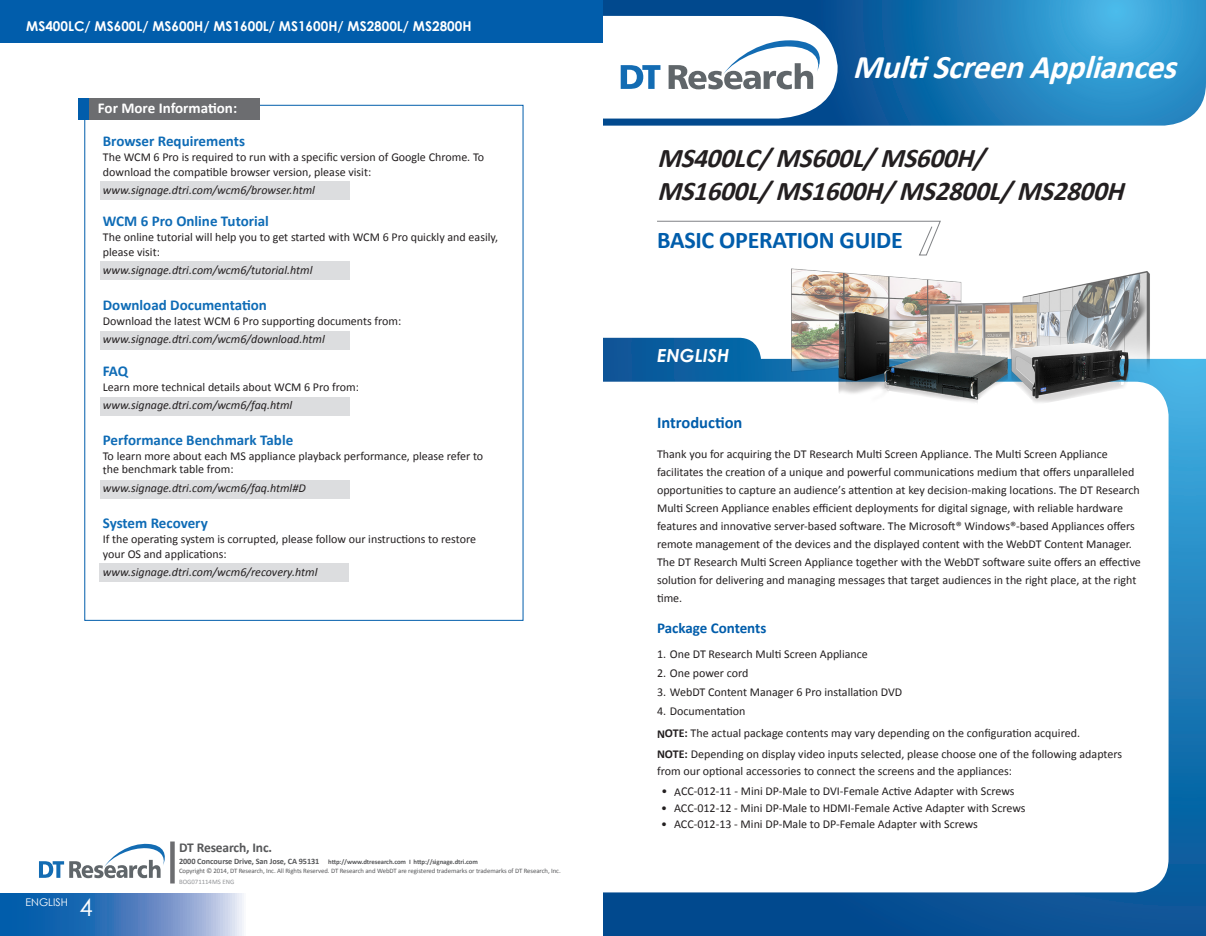
<style>
.page{position:relative;width:1206px;height:936px;background:#fff}
.page>*{position:absolute;margin:0;border:0;box-sizing:border-box;transform-origin:0 0}
.t1{font:italic 700 33px "Calibri";color:#fff}
.t2{font:italic 700 27px/33px "Calibri";color:#231f20}
.t3{font:700 24px "Calibri";letter-spacing:-.01em;color:#015dab}
.t4{font:24px "Century Gothic";color:#fff}
.t5{font:italic 700 18px "Century Gothic";color:#fff}
.t6{font:700 16.5px "Calibri";color:#015dab}
.t7{font:700 15px "Calibri";color:#0f6cb6}
.t8{font:700 15px "Calibri";color:#fff}
.t9{font:700 15px "Calibri";color:#015dab}
.t10{font:700 13.5px "Century Gothic";color:#fff}
.t11{font:700 13.5px "Calibri";letter-spacing:-.01em;color:#57585a}
.t12{font:12px/18px "Calibri";color:#231f20}
.t13{font:italic 12px "Calibri";color:#231f20}
.t14{font:10.5px "Century Gothic";color:#fff}
.t15{font:6.75px/9.3px "Calibri";letter-spacing:-.01em;color:#57585a}
.t16{font:6.75px "Calibri";color:#939598}
.s1{font-weight:700;font-size:8.25px}
.s2{font-weight:700}
</style>
<div class="page">
<div style="left:0;top:0;width:603px;height:43px;background:#015dab"></div>
<svg style="left:0;top:893px;width:244px;height:42px;background:#5186c1"></svg>
<svg style="left:603px;top:337px;width:602px;height:598px"></svg>
<svg style="left:603px;top:0;width:602px;height:126px;background:#217cb8"></svg>
<svg style="left:603px;top:16px;width:234px;height:102px"></svg>
<svg style="left:657px;top:220px;width:284px;height:35px"></svg>
<div style="left:99px;top:563px;width:249px;height:18px;background:#dcdddf"></div>
<div style="left:170px;top:841px;width:5px;height:42px;background:#6c6d70"></div>
<svg style="left:39px;top:843px;width:126px;height:34px"></svg>
<div style="left:100px;top:181px;width:249px;height:18px;background:#dcdddf"></div>
<div style="left:100px;top:261px;width:249px;height:18px;background:#dcdddf"></div>
<div style="left:100px;top:331px;width:249px;height:18px;background:#dcdddf"></div>
<div style="left:100px;top:397px;width:249px;height:18px;background:#dcdddf"></div>
<div style="left:100px;top:480px;width:249px;height:18px;background:#dcdddf"></div>
<div style="left:87px;top:98px;width:172px;height:22px;background:#6c6d70"></div>
<div style="left:78px;top:98px;width:10px;height:22px;background:#015dab"></div>
<img style="left:786px;top:268px;width:367px;height:149px">
<p class="t10" style="left:26px;top:16px;width:446px">MS400LC/ MS600L/ MS600H/ MS1600L/ MS1600H/ MS2800L/ MS2800H</p>
<p class="t8" style="left:98px;top:99px;width:141px">For More Information:</p>
<p class="t7" style="left:103px;top:131px;width:144px">Browser Requirements</p>
<p class="t12" style="left:103px;top:149px;width:383px;line-height:15px">The WCM 6 Pro is required to run with a specific version of Google Chrome. To download the compatible browser version, please visit:</p>
<p class="t13" style="left:103px;top:182px;width:213px">www.signage.dtri.com/wcm6/browser.html</p>
<p class="t7" style="left:103px;top:212px;width:167px">WCM 6 Pro Online Tutorial</p>
<p class="t12" style="left:103px;top:229px;width:396px;line-height:15px">The online tutorial will help you to get started with WCM 6 Pro quickly and easily, please visit:</p>
<p class="t13" style="left:103px;top:263px;width:211px">www.signage.dtri.com/wcm6/tutorial.html</p>
<p class="t7" style="left:103px;top:296px;width:166px">Download Documentation</p>
<p class="t12" style="left:103px;top:312px;width:300px">Download the latest WCM 6 Pro supporting documents from:</p>
<p class="t13" style="left:103px;top:332px;width:223px">www.signage.dtri.com/wcm6/download.html</p>
<p class="t7" style="left:103px;top:361px;width:27px">FAQ</p>
<p class="t12" style="left:103px;top:377px;width:257px">Learn more technical details about WCM 6 Pro from:</p>
<p class="t13" style="left:103px;top:397px;width:191px">www.signage.dtri.com/wcm6/faq.html</p>
<p class="t7" style="left:103px;top:430px;width:192px">Performance Benchmark Table</p>
<p class="t12" style="left:103px;top:448px;width:382px;line-height:13.5px">To learn more about each MS appliance playback performance, please refer to the benchmark table from:</p>
<p class="t13" style="left:103px;top:480px;width:204px">www.signage.dtri.com/wcm6/faq.html#D</p>
<p class="t7" style="left:103px;top:513px;width:106px">System Recovery</p>
<p class="t12" style="left:103px;top:530px;width:374px;line-height:15px">If the operating system is corrupted, please follow our instructions to restore your OS and applications:</p>
<p class="t13" style="left:103px;top:564px;width:216px">www.signage.dtri.com/wcm6/recovery.html</p>
<p class="t14" style="left:26px;top:893px;width:44px">ENGLISH</p>
<h3 class="t4" style="left:80px;top:890px;width:15px">4</h3>
<p class="t11" style="left:179px;top:838px;width:95px">DT Research, Inc.</p>
<p class="t15" style="left:179px;top:856px;width:383px"><span class="s1">2000 Concourse Drive, San Jose, CA 95131</span> <span class="s2">http://www.dtresearch.com I http://signage.dtri.com<br></span>Copyright © 2014, DT Research, Inc. All Rights Reserved. DT Research and WebDT are registered trademarks or trademarks of DT Research, Inc.</p>
<p class="t16" style="left:179px;top:876px;width:57px">BOG071114MS ENG</p>
<h1 class="t1" style="left:852px;top:47px;width:335px">Multi Screen Appliances</h1>
<h2 class="t2" style="left:657px;top:140px;width:476px">MS400LC/ MS600L/ MS600H/<br>MS1600L/ MS1600H/ MS2800L/ MS2800H</h2>
<h3 class="t3" style="left:657px;top:225px;width:247px">BASIC OPERATION GUIDE</h3>
<h3 class="t5" style="left:657px;top:341px;width:74px">ENGLISH</h3>
<h3 class="t6" style="left:657px;top:411px;width:87px">Introduction</h3>
<p class="t12" style="left:656px;top:444px;width:485px">Thank you for acquiring the DT Research Multi Screen Appliance. The Multi Screen Appliance facilitates the creation of a unique and powerful communications medium that offers unparalleled opportunities to capture an audience’s attention at key decision-making locations. The DT Research Multi Screen Appliance enables efficient deployments for digital signage, with reliable hardware features and innovative server-based software. The Microsoft® Windows®-based Appliances offers remote management of the devices and the displayed content with the WebDT Content Manager.<br>The DT Research Multi Screen Appliance together with the WebDT software suite offers an effective solution for delivering and managing messages that target audiences in the right place, at the right time.</p>
<p class="t9" style="left:657px;top:618px;width:111px">Package Contents</p>
<p class="t12" style="left:657px;top:643px;width:212px">1. One DT Research Multi Screen Appliance</p>
<p class="t12" style="left:657px;top:662px;width:93px">2. One power cord</p>
<p class="t12" style="left:657px;top:681px;width:247px">3. WebDT Content Manager 6 Pro installation DVD</p>
<p class="t12" style="left:657px;top:698px;width:424px;line-height:22.5px">4. Documentation<br><span class="s2">NOTE:</span> The actual package contents may vary depending on the configuration acquired.</p>
<p class="t12" style="left:657px;top:744px;width:466px;line-height:16.5px"><span class="s2">NOTE:</span> Depending on display video inputs selected, please choose one of the following adapters from our optional accessories to connect the screens and the appliances:</p>
<p class="t12" style="left:661px;top:781px;width:354px">• ACC-012-11 - Mini DP-Male to DVI-Female Active Adapter with Screws</p>
<p class="t12" style="left:661px;top:797px;width:365px">• ACC-012-12 - Mini DP-Male to HDMI-Female Active Adapter with Screws</p>
<p class="t12" style="left:661px;top:814px;width:318px">• ACC-012-13 - Mini DP-Male to DP-Female Adapter with Screws</p>
</div>
